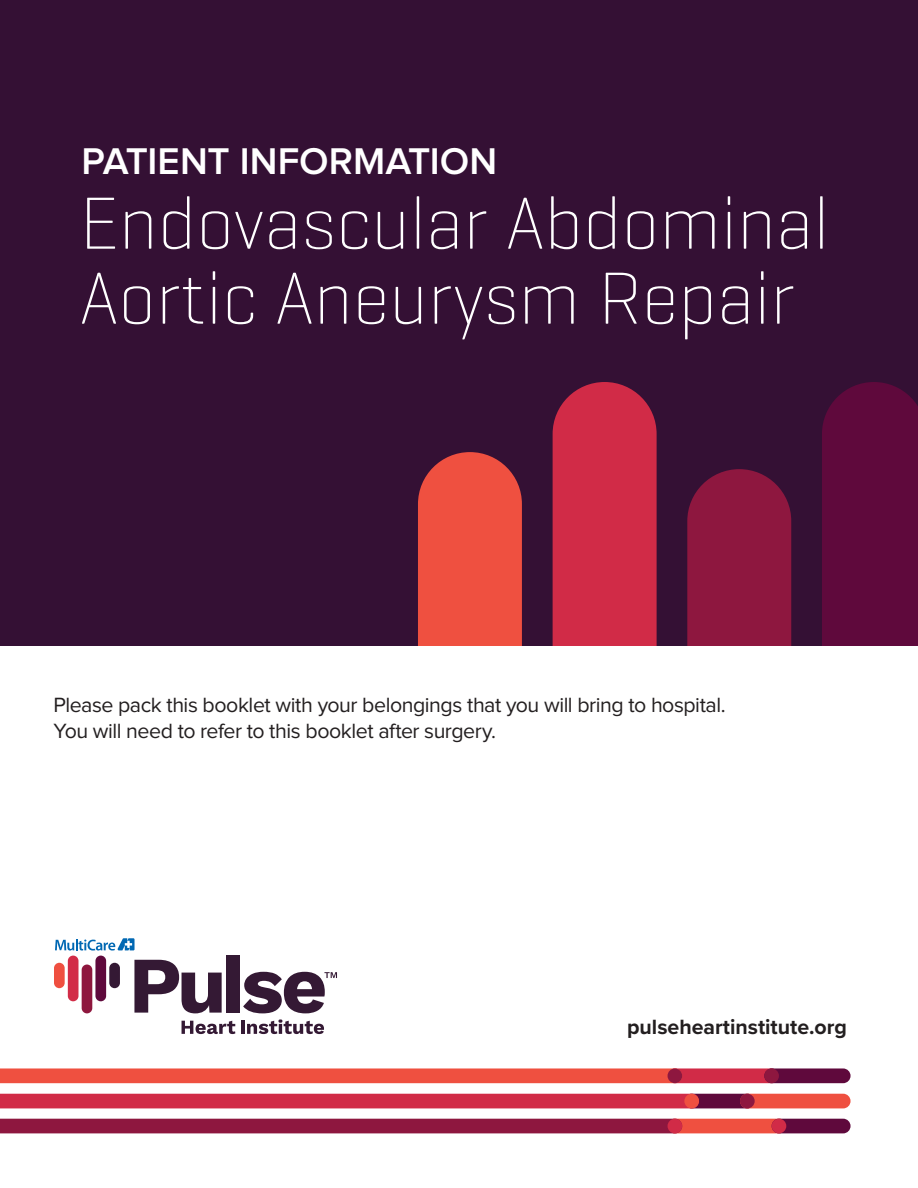
<style>
.page{position:relative;width:918px;height:1188px;background:#fff}
.page>*{position:absolute;margin:0;border:0;box-sizing:border-box;transform-origin:0 0}
.t1{font:200 75px/75px "Geogrotesque";color:#fff}
.t2{font:600 38.55px "Proxima Nova";color:#fff}
.t3{font:21.3px/25.7px "Proxima Nova";letter-spacing:-.02em;color:#231f20}
.t4{font:700 21.3px "Proxima Nova";color:#231f20}
</style>
<div class="page">
<div style="left:668px;top:1119px;width:118px;height:14px;background:#ef5040;border-radius:7px"></div>
<div style="left:772px;top:1119px;width:79px;height:14px;background:#5f093c;border-radius:7px"></div>
<div style="left:0;top:1119px;width:682px;height:14px;background:#8e173f"></div>
<div style="left:668px;top:1119px;width:14px;height:14px;background:#d12b47;border-radius:50%"></div>
<div style="left:772px;top:1119px;width:14px;height:14px;background:#d12b47;border-radius:50%"></div>
<div style="left:684px;top:1094px;width:71px;height:14px;background:#5f093c;border-radius:7px"></div>
<div style="left:740px;top:1094px;width:111px;height:14px;background:#ef5040;border-radius:7px"></div>
<div style="left:0;top:1094px;width:699px;height:14px;background:#d12b47"></div>
<div style="left:684px;top:1094px;width:15px;height:14px;background:#ef5040;border-radius:50%"></div>
<div style="left:740px;top:1094px;width:15px;height:14px;background:#8e173f;border-radius:50%"></div>
<div style="left:668px;top:1068px;width:111px;height:15px;background:#d12b47;border-radius:7px"></div>
<div style="left:764px;top:1068px;width:87px;height:15px;background:#5f093c;border-radius:7px"></div>
<svg style="left:0;top:1068px;width:682px;height:15px;background:#ef5546"></svg>
<div style="left:668px;top:1069px;width:14px;height:14px;background:#8e173f;border-radius:50%"></div>
<div style="left:764px;top:1069px;width:15px;height:14px;background:#8e173f;border-radius:50%"></div>
<div style="left:0;top:0;width:918px;height:645px;background:#341034"></div>
<div style="left:418px;top:452px;width:104px;height:193px;background:#ef5040"></div>
<div style="left:822px;top:382px;width:96px;height:263px;background:#5f093c"></div>
<div style="left:553px;top:382px;width:104px;height:263px;background:#d12b47"></div>
<svg style="left:687px;top:469px;width:104px;height:176px;background:#87163e"></svg>
<svg style="left:134px;top:960px;width:88px;height:53px"></svg>
<div style="left:226px;top:956px;width:14px;height:57px;background:#341934"></div>
<svg style="left:243px;top:972px;width:94px;height:41px"></svg>
<svg style="left:182px;top:1021px;width:53px;height:13px"></svg>
<svg style="left:241px;top:1019px;width:83px;height:15px"></svg>
<div style="left:109px;top:963px;width:11px;height:25px;background:#341934;border-radius:5px"></div>
<div style="left:54px;top:963px;width:11px;height:25px;background:#ef4f40;border-radius:5px"></div>
<div style="left:68px;top:956px;width:10px;height:45px;background:#d22c47;border-radius:5px"></div>
<div style="left:95px;top:956px;width:11px;height:45px;background:#5f093c;border-radius:5px"></div>
<div style="left:82px;top:965px;width:10px;height:48px;background:#8e173e;border-radius:5px"></div>
<svg style="left:55px;top:938px;width:80px;height:13px"></svg>
<p class="t2" style="left:81px;top:143px;width:417px">PATIENT INFORMATION</p>
<p class="t1" style="left:80px;top:183px;width:751px">Endovascular Abdominal<br>Aortic Aneurysm Repair</p>
<p class="t3" style="left:53px;top:693px;width:674px">Please pack this booklet with your belongings that you will bring to hospital.<br>You will need to refer to this booklet after surgery.</p>
<p class="t4" style="left:627px;top:1011px;width:221px">pulseheartinstitute.org</p>
</div>
